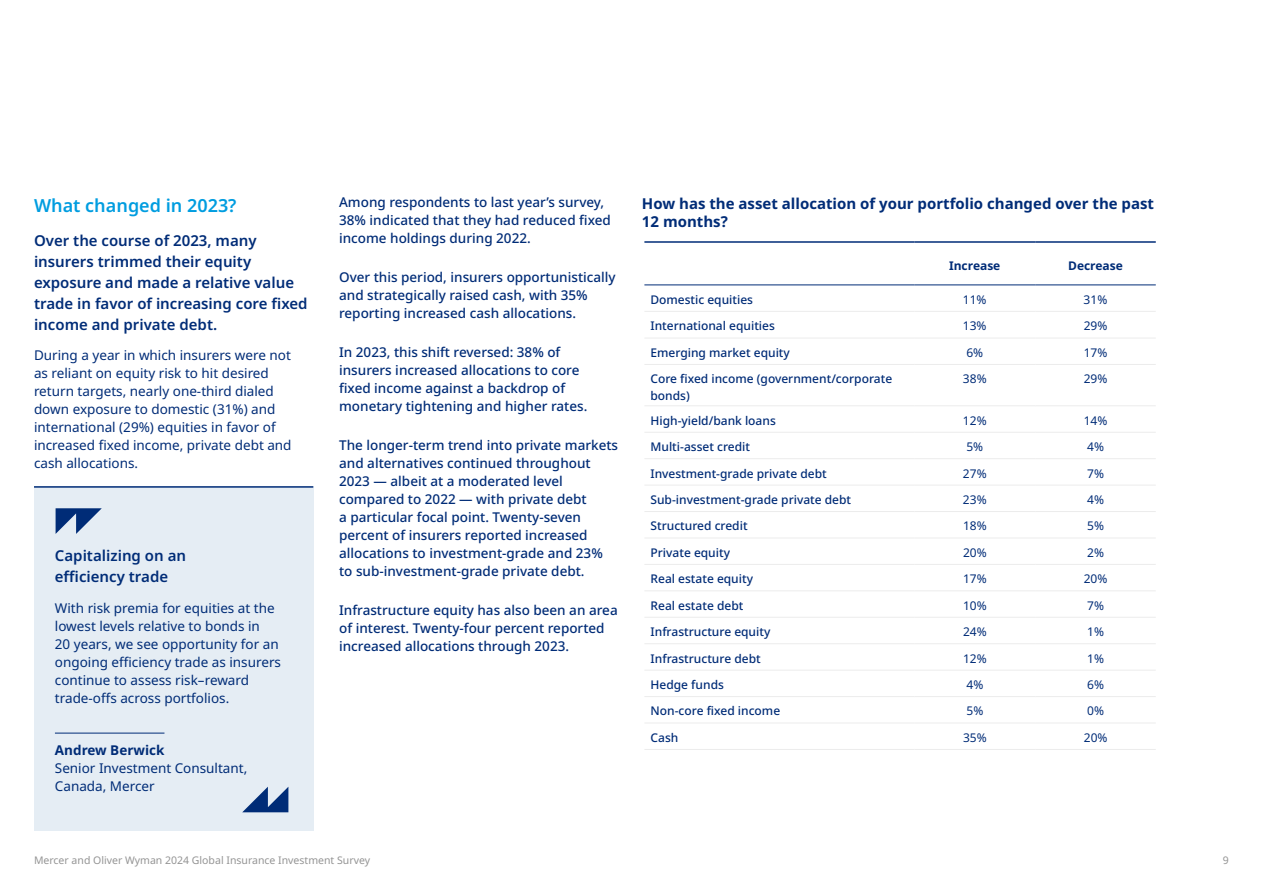
<style>
.page{position:relative;width:1263px;height:893px;background:#fff}
.page>*{position:absolute;margin:0;border:0;box-sizing:border-box;transform-origin:0 0}
.t1{font:600 18px "Noto Sans";color:#009de0}
.t2{font:600 15px/21px "Noto Sans";color:#002c77}
.t3{font:700 15px/18px "Noto Sans";color:#002c77}
.t4{font:500 13.5px/18px "Noto Sans";color:#002c77}
.t5{font:13.5px/18px "Noto Sans";color:#002c77}
.t6{font:700 13.5px "Noto Sans";color:#002c77}
.t7{font:500 12px/16.5px "Noto Sans";color:#002c77}
.t8{font:12px "Noto Sans";color:#002c77}
.t9{font:700 12px "Noto Sans";color:#002c77}
.t10{font:10.5px "Noto Sans";color:#949494}
</style>
<div class="page">
<div style="left:34px;top:486px;width:279px;height:345px;background:#e5edf4"></div>
<hr style="left:55px;top:733px;width:109px;height:1px;background:#002c77">
<svg style="left:242px;top:787px;width:46px;height:25px"></svg>
<svg style="left:56px;top:508px;width:46px;height:26px"></svg>
<hr style="left:644px;top:241px;width:270px;height:2px;background:#002c77">
<hr style="left:914px;top:241px;width:121px;height:2px;background:#002c77">
<hr style="left:1035px;top:241px;width:121px;height:2px;background:#002c77">
<hr style="left:644px;top:285px;width:270px;height:1px;background:#002c77">
<hr style="left:914px;top:285px;width:121px;height:1px;background:#002c77">
<hr style="left:1035px;top:285px;width:121px;height:1px;background:#002c77">
<hr style="left:644px;top:311px;width:270px;height:1px;background:#ececec">
<hr style="left:914px;top:311px;width:121px;height:1px;background:#ececec">
<hr style="left:1035px;top:311px;width:121px;height:1px;background:#ececec">
<hr style="left:644px;top:338px;width:270px;height:1px;background:#ececec">
<hr style="left:914px;top:338px;width:121px;height:1px;background:#ececec">
<hr style="left:1035px;top:338px;width:121px;height:1px;background:#ececec">
<hr style="left:644px;top:364px;width:270px;height:1px;background:#ececec">
<hr style="left:914px;top:364px;width:121px;height:1px;background:#ececec">
<hr style="left:1035px;top:364px;width:121px;height:1px;background:#ececec">
<hr style="left:644px;top:405px;width:270px;height:1px;background:#ececec">
<hr style="left:914px;top:405px;width:121px;height:1px;background:#ececec">
<hr style="left:1035px;top:405px;width:121px;height:1px;background:#ececec">
<hr style="left:644px;top:432px;width:270px;height:1px;background:#ececec">
<hr style="left:914px;top:432px;width:121px;height:1px;background:#ececec">
<hr style="left:1035px;top:432px;width:121px;height:1px;background:#ececec">
<hr style="left:644px;top:458px;width:270px;height:1px;background:#ececec">
<hr style="left:914px;top:458px;width:121px;height:1px;background:#ececec">
<hr style="left:1035px;top:458px;width:121px;height:1px;background:#ececec">
<hr style="left:644px;top:485px;width:270px;height:1px;background:#ececec">
<hr style="left:914px;top:485px;width:121px;height:1px;background:#ececec">
<hr style="left:1035px;top:485px;width:121px;height:1px;background:#ececec">
<hr style="left:644px;top:511px;width:270px;height:1px;background:#ececec">
<hr style="left:914px;top:511px;width:121px;height:1px;background:#ececec">
<hr style="left:1035px;top:511px;width:121px;height:1px;background:#ececec">
<hr style="left:644px;top:538px;width:270px;height:1px;background:#ececec">
<hr style="left:914px;top:538px;width:121px;height:1px;background:#ececec">
<hr style="left:1035px;top:538px;width:121px;height:1px;background:#ececec">
<hr style="left:644px;top:564px;width:270px;height:1px;background:#ececec">
<hr style="left:914px;top:564px;width:121px;height:1px;background:#ececec">
<hr style="left:1035px;top:564px;width:121px;height:1px;background:#ececec">
<hr style="left:644px;top:590px;width:270px;height:1px;background:#ececec">
<hr style="left:914px;top:590px;width:121px;height:1px;background:#ececec">
<hr style="left:1035px;top:590px;width:121px;height:1px;background:#ececec">
<hr style="left:644px;top:617px;width:270px;height:1px;background:#ececec">
<hr style="left:914px;top:617px;width:121px;height:1px;background:#ececec">
<hr style="left:1035px;top:617px;width:121px;height:1px;background:#ececec">
<hr style="left:644px;top:643px;width:270px;height:1px;background:#ececec">
<hr style="left:914px;top:643px;width:121px;height:1px;background:#ececec">
<hr style="left:1035px;top:643px;width:121px;height:1px;background:#ececec">
<hr style="left:644px;top:670px;width:270px;height:1px;background:#ececec">
<hr style="left:914px;top:670px;width:121px;height:1px;background:#ececec">
<hr style="left:1035px;top:670px;width:121px;height:1px;background:#ececec">
<hr style="left:644px;top:696px;width:270px;height:1px;background:#ececec">
<hr style="left:914px;top:696px;width:121px;height:1px;background:#ececec">
<hr style="left:1035px;top:696px;width:121px;height:1px;background:#ececec">
<hr style="left:644px;top:723px;width:270px;height:1px;background:#ececec">
<hr style="left:914px;top:723px;width:121px;height:1px;background:#ececec">
<hr style="left:1035px;top:723px;width:121px;height:1px;background:#ececec">
<hr style="left:644px;top:749px;width:270px;height:1px;background:#ececec">
<hr style="left:914px;top:749px;width:121px;height:1px;background:#ececec">
<hr style="left:1035px;top:749px;width:121px;height:1px;background:#ececec">
<hr style="left:34px;top:486px;width:279px;height:2px;background:#002c77">
<h1 class="t1" style="left:34px;top:193px;width:204px">What changed in 2023?</h1>
<p class="t2" style="left:34px;top:230px;width:275px">Over the course of 2023, many insurers trimmed their equity exposure and made a relative value trade in favor of increasing core fixed income and private debt.</p>
<p class="t5" style="left:34px;top:347px;width:259px">During a year in which insurers were not as reliant on equity risk to hit desired return targets, nearly one-third dialed down exposure to domestic (31%) and international (29%) equities in favor of increased fixed income, private debt and cash allocations.</p>
<p class="t2" style="left:55px;top:545px;width:133px">Capitalizing on an efficiency trade</p>
<p class="t5" style="left:55px;top:599px;width:228px">With risk premia for equities at the lowest levels relative to bonds in<br>20 years, we see opportunity for an ongoing efficiency trade as insurers continue to assess risk–reward trade-offs across portfolios.</p>
<p class="t6" style="left:55px;top:740px;width:111px">Andrew Berwick</p>
<p class="t5" style="left:55px;top:759px;width:194px">Senior Investment Consultant,<br>Canada, Mercer</p>
<p class="t4" style="left:339px;top:193px;width:273px">Among respondents to last year’s survey,<br>38% indicated that they had reduced fixed income holdings during 2022.</p>
<p class="t4" style="left:339px;top:268px;width:278px">Over this period, insurers opportunistically and strategically raised cash, with 35% reporting increased cash allocations.</p>
<p class="t4" style="left:339px;top:343px;width:250px">In 2023, this shift reversed: 38% of insurers increased allocations to core fixed income against a backdrop of monetary tightening and higher rates.</p>
<p class="t4" style="left:339px;top:436px;width:280px">The longer-term trend into private markets and alternatives continued throughout 2023 — albeit at a moderated level compared to 2022 — with private debt<br>a particular focal point. Twenty-seven percent of insurers reported increased allocations to investment-grade and 23% to sub-investment-grade private debt.</p>
<p class="t4" style="left:339px;top:601px;width:280px">Infrastructure equity has also been an area of interest. Twenty-four percent reported increased allocations through 2023.</p>
<p class="t3" style="left:642px;top:195px;width:514px">How has the asset allocation of your portfolio changed over the past<br>12 months?</p>
<p class="t9" style="left:949px;top:257px;width:53px">Increase</p>
<p class="t9" style="left:1068px;top:257px;width:56px">Decrease</p>
<p class="t7" style="left:650px;top:291px;width:104px">Domestic equities</p>
<p class="t8" style="left:963px;top:291px;width:25px">11%</p>
<p class="t8" style="left:1084px;top:291px;width:25px">31%</p>
<p class="t7" style="left:650px;top:318px;width:126px">International equities</p>
<p class="t8" style="left:963px;top:317px;width:25px">13%</p>
<p class="t8" style="left:1084px;top:317px;width:25px">29%</p>
<p class="t7" style="left:650px;top:345px;width:141px">Emerging market equity</p>
<p class="t8" style="left:966px;top:344px;width:18px">6%</p>
<p class="t8" style="left:1084px;top:344px;width:25px">17%</p>
<p class="t7" style="left:650px;top:371px;width:243px">Core fixed income (government/corporate bonds)</p>
<p class="t8" style="left:963px;top:370px;width:25px">38%</p>
<p class="t8" style="left:1084px;top:370px;width:25px">29%</p>
<p class="t7" style="left:650px;top:412px;width:127px">High-yield/bank loans</p>
<p class="t8" style="left:963px;top:412px;width:25px">12%</p>
<p class="t8" style="left:1084px;top:412px;width:25px">14%</p>
<p class="t7" style="left:650px;top:439px;width:101px">Multi-asset credit</p>
<p class="t8" style="left:966px;top:438px;width:18px">5%</p>
<p class="t8" style="left:1087px;top:438px;width:18px">4%</p>
<p class="t7" style="left:650px;top:465px;width:178px">Investment-grade private debt</p>
<p class="t8" style="left:963px;top:465px;width:25px">27%</p>
<p class="t8" style="left:1087px;top:465px;width:18px">7%</p>
<p class="t7" style="left:650px;top:492px;width:202px">Sub-investment-grade private debt</p>
<p class="t8" style="left:963px;top:491px;width:25px">23%</p>
<p class="t8" style="left:1087px;top:491px;width:18px">4%</p>
<p class="t7" style="left:650px;top:518px;width:99px">Structured credit</p>
<p class="t8" style="left:963px;top:518px;width:25px">18%</p>
<p class="t8" style="left:1087px;top:518px;width:18px">5%</p>
<p class="t7" style="left:650px;top:544px;width:81px">Private equity</p>
<p class="t8" style="left:963px;top:544px;width:25px">20%</p>
<p class="t8" style="left:1087px;top:544px;width:18px">2%</p>
<p class="t7" style="left:650px;top:571px;width:104px">Real estate equity</p>
<p class="t8" style="left:963px;top:570px;width:25px">17%</p>
<p class="t8" style="left:1084px;top:570px;width:25px">20%</p>
<p class="t7" style="left:650px;top:597px;width:94px">Real estate debt</p>
<p class="t8" style="left:963px;top:597px;width:25px">10%</p>
<p class="t8" style="left:1087px;top:597px;width:18px">7%</p>
<p class="t7" style="left:650px;top:624px;width:121px">Infrastructure equity</p>
<p class="t8" style="left:963px;top:623px;width:25px">24%</p>
<p class="t8" style="left:1087px;top:623px;width:18px">1%</p>
<p class="t7" style="left:650px;top:650px;width:112px">Infrastructure debt</p>
<p class="t8" style="left:963px;top:650px;width:25px">12%</p>
<p class="t8" style="left:1087px;top:650px;width:18px">1%</p>
<p class="t7" style="left:651px;top:677px;width:75px">Hedge funds</p>
<p class="t8" style="left:966px;top:676px;width:18px">4%</p>
<p class="t8" style="left:1087px;top:676px;width:18px">6%</p>
<p class="t7" style="left:651px;top:703px;width:131px">Non-core fixed income</p>
<p class="t8" style="left:966px;top:703px;width:18px">5%</p>
<p class="t8" style="left:1087px;top:703px;width:18px">0%</p>
<p class="t7" style="left:651px;top:730px;width:29px">Cash</p>
<p class="t8" style="left:963px;top:729px;width:25px">35%</p>
<p class="t8" style="left:1084px;top:729px;width:25px">20%</p>
<p class="t10" style="left:34px;top:853px;width:338px">Mercer and Oliver Wyman 2024 Global Insurance Investment Survey</p>
<p class="t10" style="left:1223px;top:853px;width:8px">9</p>
</div>
